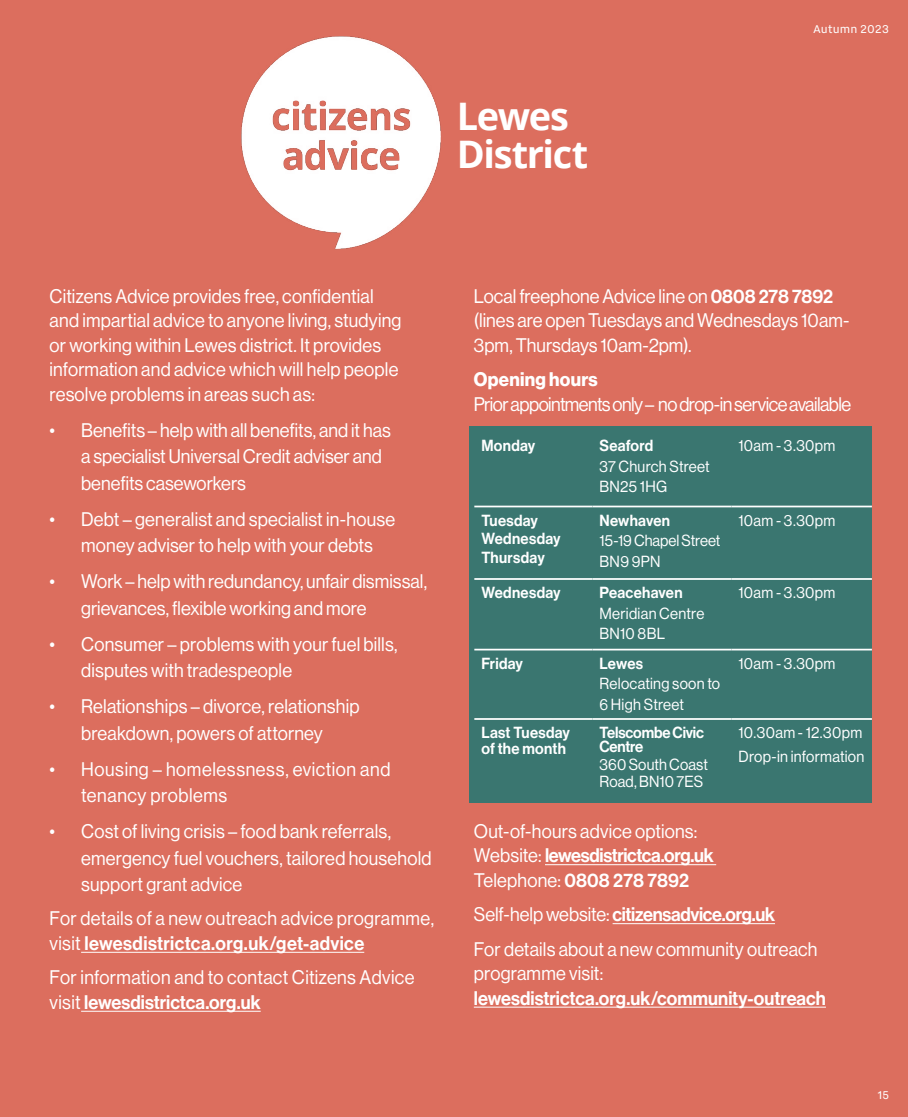
<style>
.page{position:relative;width:908px;height:1117px;background:#fff}
.page>*{position:absolute;margin:0;border:0;box-sizing:border-box;transform-origin:0 0}
.t1{font:700 37.98px/38px "Open Sans";letter-spacing:-.035em;color:#fff}
.t2{font:19.25px/26.2px "N Haas Grotesk DS Pro 55 Rg";letter-spacing:.01em;color:#fff;scale:.95 1}
.t3{font:19.25px/24.5px "N Haas Grotesk DS Pro 65 Md";color:#fff;scale:.95 1}
.t4{font:19.25px/26.2px "N Haas Grotesk DS Pro 55 Rg";letter-spacing:.03em;color:#fff;scale:.95 1}
.t5{font:19.25px "N Haas Grotesk DS Pro 55 Rg";letter-spacing:-.03em;color:#fff;scale:.95 1}
.t6{font:19.25px "N Haas Grotesk DS Pro 65 Md";letter-spacing:.025em;color:#fff;scale:.95 1}
.t7{font:19.25px "N Haas Grotesk DS Pro 75 Bd";letter-spacing:.015em;color:#fff;scale:.95 1}
.t8{font:15.75px/20.5px "N Haas Grotesk DS Pro 55 Rg";letter-spacing:.02em;color:#fff;scale:.95 1}
.t9{font:15.75px/18.7px "N Haas Grotesk DS Pro 65 Md";letter-spacing:.015em;color:#fff;scale:.95 1}
.t10{font:15.75px/20.5px "N Haas Grotesk DS Pro 55 Rg";color:#fff;scale:.95 1}
.t11{font:15.75px/14px "N Haas Grotesk DS Pro 65 Md";letter-spacing:-.01em;color:#fff;scale:.95 1}
.t12{font:14px "Nitti Grotesk";letter-spacing:.015em;color:#fff}
.t13{font:14px "Nitti Grotesk";letter-spacing:.015em;color:#fff;scale:.95 1}
.s1{font-family:"N Haas Grotesk DS Pro 55 Rg"}
.s2{font-family:"N Haas Grotesk DS Pro 65 Md"}
</style>
<div class="page">
<div style="left:0;top:0;width:908px;height:1116px;background:#dc6e5e"></div>
<hr style="left:81px;top:951px;width:283px;height:1px;background:#fff">
<hr style="left:81px;top:1010px;width:180px;height:1px;background:#fff">
<hr style="left:545px;top:864px;width:171px;height:1px;background:#fff">
<hr style="left:612px;top:923px;width:163px;height:1px;background:#fff">
<hr style="left:474px;top:1006px;width:352px;height:1px;background:#fff">
<div style="left:469px;top:426px;width:403px;height:376px;background:#3a7670"></div>
<hr style="left:474px;top:505px;width:118px;height:2px;background:#fff">
<hr style="left:592px;top:505px;width:139px;height:2px;background:#fff">
<hr style="left:731px;top:505px;width:141px;height:2px;background:#fff">
<hr style="left:474px;top:578px;width:118px;height:1px;background:#fff">
<hr style="left:592px;top:578px;width:139px;height:1px;background:#fff">
<hr style="left:731px;top:578px;width:141px;height:1px;background:#fff">
<hr style="left:474px;top:648px;width:118px;height:2px;background:#fff">
<hr style="left:592px;top:648px;width:139px;height:2px;background:#fff">
<hr style="left:731px;top:648px;width:141px;height:2px;background:#fff">
<hr style="left:474px;top:718px;width:118px;height:1px;background:#fff">
<hr style="left:592px;top:718px;width:139px;height:1px;background:#fff">
<hr style="left:731px;top:718px;width:141px;height:1px;background:#fff">
<img style="left:241px;top:36px;width:200px;height:214px">
<h1 class="t1" style="left:457px;top:96px;width:133px">Lewes<br>District</h1>
<p class="t12" style="left:813px;top:21px;width:77px">Autumn 2023</p>
<p class="t2" style="left:50px;top:284px;width:372px;line-height:24.5px">Citizens Advice provides free, confidential and impartial advice to anyone living, studying or working within Lewes district. It provides information and advice which will help people resolve problems in areas such as:</p>
<p class="t2" style="left:81px;top:417px;width:327px;text-indent:-31px">• Benefits – help with all benefits, and it has a specialist Universal Credit adviser and benefits caseworkers</p>
<p class="t2" style="left:50px;top:506px;width:365px;text-align:center">• Debt – generalist and specialist in-house money adviser to help with your debts</p>
<p class="t2" style="left:81px;top:568px;width:366px;text-indent:-31px">• Work – help with redundancy, unfair dismissal, grievances, flexible working and more</p>
<p class="t2" style="left:81px;top:631px;width:335px;text-indent:-31px">• Consumer – problems with your fuel bills, disputes with tradespeople</p>
<p class="t2" style="left:50px;top:693px;width:328px;text-align:center">• Relationships – divorce, relationship breakdown, powers of attorney</p>
<p class="t4" style="left:81px;top:755px;width:327px;text-indent:-31px">• Housing – homelessness, eviction and tenancy problems</p>
<p class="t2" style="left:81px;top:818px;width:370px;text-indent:-31px">• Cost of living crisis – food bank referrals, emergency fuel vouchers, tailored household support grant advice</p>
<p class="t2" style="left:50px;top:905px;width:406px">For details of a new outreach advice programme,</p>
<p class="t6" style="left:50px;top:931px;width:333px"><span class="s1">visit</span> lewesdistrictca.org.uk/get-advice</p>
<p class="t2" style="left:50px;top:964px;width:386px">For information and to contact Citizens Advice</p>
<p class="t3" style="left:50px;top:989px;width:224px"><span class="s1">visit</span> lewesdistrictca.org.uk</p>
<p class="t2" style="left:474px;top:284px;width:397px;line-height:24.5px">Local freephone Advice line on <span class="s2">0808 278 7892 </span>(lines are open Tuesdays and Wednesdays 10am-<br>3pm, Thursdays 10am-2pm).</p>
<p class="t7" style="left:474px;top:368px;width:132px">Opening hours</p>
<p class="t5" style="left:474px;top:393px;width:399px">Prior appointments only – no drop-in service available</p>
<p class="t9" style="left:481px;top:436px;width:58px">Monday</p>
<p class="t9" style="left:599px;top:436px;width:58px">Seaford</p>
<p class="t8" style="left:599px;top:456px;width:118px">37 Church Street<br>BN25 1HG</p>
<p class="t9" style="left:481px;top:511px;width:85px">Tuesday<br>Wednesday<br>Thursday</p>
<p class="t9" style="left:599px;top:511px;width:76px">Newhaven</p>
<p class="t10" style="left:599px;top:530px;width:129px">15-19 Chapel Street<br>BN9 9PN</p>
<p class="t9" style="left:481px;top:583px;width:85px">Wednesday</p>
<p class="t9" style="left:599px;top:583px;width:89px">Peacehaven</p>
<p class="t8" style="left:599px;top:603px;width:112px">Meridian Centre<br>BN10 8BL</p>
<p class="t9" style="left:481px;top:654px;width:45px">Friday</p>
<p class="t9" style="left:599px;top:654px;width:47px">Lewes</p>
<p class="t8" style="left:599px;top:673px;width:129px">Relocating soon to<br>6 High Street</p>
<p class="t9" style="left:481px;top:724px;width:95px;line-height:15.8px">Last Tuesday of the month</p>
<p class="t11" style="left:599px;top:725px;width:112px">Telscombe Civic<br>Centre</p>
<p class="t8" style="left:599px;top:755px;width:116px;line-height:17.5px">360 South Coast<br>Road, BN10 7ES</p>
<p class="t8" style="left:738px;top:435px;width:104px">10am - 3.30pm</p>
<p class="t8" style="left:738px;top:510px;width:104px">10am - 3.30pm</p>
<p class="t8" style="left:738px;top:582px;width:104px">10am - 3.30pm</p>
<p class="t8" style="left:738px;top:653px;width:104px">10am - 3.30pm</p>
<p class="t8" style="left:738px;top:720px;width:134px;line-height:24px">10.30am - 12.30pm<br>Drop-in information</p>
<p class="t2" style="left:474px;top:817px;width:237px">Out-of-hours advice options:</p>
<p class="t3" style="left:474px;top:843px;width:254px"><span class="s1">Website:</span> lewesdistrictca.org.uk<br><span class="s1">Telephone:</span> 0808 278 7892</p>
<p class="t3" style="left:474px;top:902px;width:319px"><span class="s1">Self-help website:</span> citizensadvice.org.uk</p>
<p class="t2" style="left:474px;top:936px;width:363px;line-height:24.5px">For details about a new community outreach programme visit:</p>
<p class="t3" style="left:474px;top:985px;width:372px">lewesdistrictca.org.uk/community-outreach</p>
<p class="t13" style="left:878px;top:1086px;width:13px">15</p>
</div>
